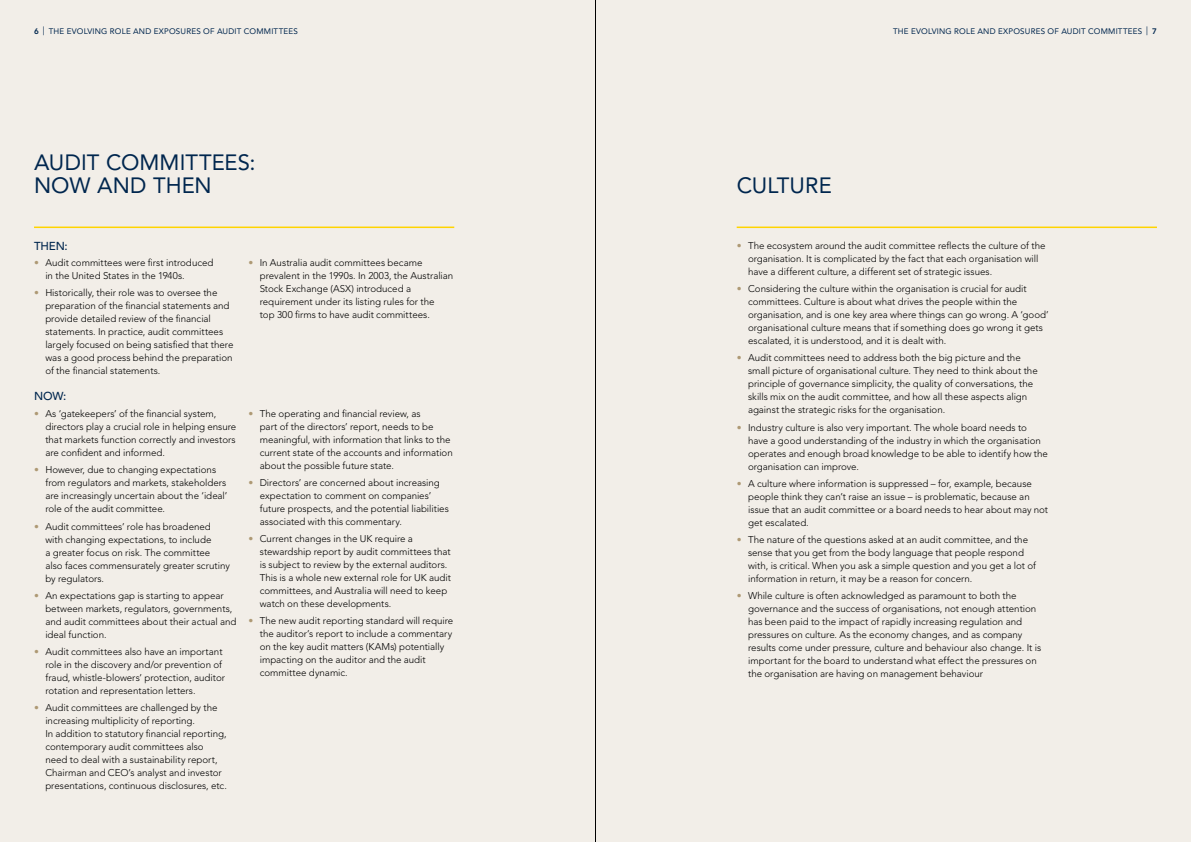
<style>
.page{position:relative;width:1191px;height:842px;background:#fff}
.page>*{position:absolute;margin:0;border:0;box-sizing:border-box;transform-origin:0 0}
.t1{font:22px "Avenir LT Std";letter-spacing:.005em;color:#00264e}
.t2{font:500 11.5px "Avenir LT Std";letter-spacing:-.015em;color:#00264e}
.t3{font:300 9.8px/13px "Avenir LT Std";color:#000}
.t4{font:8px "Avenir LT Std";letter-spacing:.025em;color:#00264e}
.s1{font-weight:800}
.s2{font-size:8.8px}
.s3{color:#ae9974}
</style>
<div class="page">
<div style="left:0;top:0;width:595px;height:842px;background:#f2eee8"></div>
<div style="left:595px;top:0;width:596px;height:842px;background:#f2eee8"></div>
<hr style="left:34px;top:227px;width:420px;height:1px;background:#ffd400">
<hr style="left:736px;top:227px;width:421px;height:1px;background:#ffd400">
<hr style="left:595px;top:0;width:1px;height:842px;background:#000">
<p class="t4" style="left:34px;top:27px;width:265px"><span class="s1">6</span> <span class="s2">|</span> THE EVOLVING ROLE AND EXPOSURES OF AUDIT COMMITTEES</p>
<p class="t4" style="left:893px;top:27px;width:265px">THE EVOLVING ROLE AND EXPOSURES OF AUDIT COMMITTEES <span class="s2">|</span> <span class="s1">7</span></p>
<h1 class="t1" style="left:34px;top:150px;width:14px">AUDI</h1>
<h1 class="t1" style="left:87px;top:150px;width:36px">T COMMI</h1>
<h1 class="t1" style="left:185px;top:150px;width:72px">TTEES:</h1>
<h1 class="t1" style="left:34px;top:173px;width:81px">NO W AND</h1>
<h1 class="t1" style="left:153px;top:173px;width:28px">THEN</h1>
<h1 class="t1" style="left:736px;top:173px;width:67px">CULTURE</h1>
<p class="t2" style="left:34px;top:239px;width:35px">THEN:</p>
<p class="t3" style="left:45px;top:256px;width:170px;text-indent:-11px"><span class="s3">•</span> Audit committees were first introduced in the United States in the 1940s.</p>
<p class="t3" style="left:45px;top:286px;width:190px;text-indent:-11px"><span class="s3">•</span> Historically, their role was to oversee the preparation of the financial statements and provide detailed review of the financial statements. In practice, audit committees largely focused on being satisfied that there was a good process behind the preparation of the financial statements.</p>
<p class="t2" style="left:34px;top:389px;width:34px">NOW:</p>
<p class="t3" style="left:45px;top:407px;width:192px;text-indent:-11px"><span class="s3">•</span> As ‘gatekeepers’ of the financial system, directors play a crucial role in helping ensure that markets function correctly and investors are confident and informed.</p>
<p class="t3" style="left:45px;top:464px;width:184px;text-indent:-11px"><span class="s3">•</span> However, due to changing expectations from regulators and markets, stakeholders are increasingly uncertain about the ‘ideal’ role of the audit committee.</p>
<p class="t3" style="left:45px;top:520px;width:186px;text-indent:-11px"><span class="s3">•</span> Audit committees’ role has broadened with changing expectations, to include<br>a greater focus on risk. The committee also faces commensurately greater scrutiny by regulators.</p>
<p class="t3" style="left:45px;top:589px;width:192px;text-indent:-11px"><span class="s3">•</span> An expectations gap is starting to appear between markets, regulators, governments, and audit committees about their actual and ideal function.</p>
<p class="t3" style="left:45px;top:645px;width:181px;text-indent:-11px"><span class="s3">•</span> Audit committees also have an important role in the discovery and/or prevention of fraud, whistle-blowers’ protection, auditor rotation and representation letters.</p>
<p class="t3" style="left:45px;top:701px;width:183px;text-indent:-11px"><span class="s3">•</span> Audit committees are challenged by the increasing multiplicity of reporting.<br>In addition to statutory financial reporting, contemporary audit committees also need to deal with a sustainability report, Chairman and CEO’s analyst and investor presentations, continuous disclosures, etc.</p>
<p class="t3" style="left:260px;top:256px;width:195px;text-indent:-11px"><span class="s3">•</span> In Australia audit committees became prevalent in the 1990s. In 2003, the Australian Stock Exchange (ASX) introduced a requirement under its listing rules for the<br>top 300 firms to have audit committees.</p>
<p class="t3" style="left:260px;top:407px;width:194px;text-indent:-11px"><span class="s3">•</span> The operating and financial review, as<br>part of the directors’ report, needs to be meaningful, with information that links to the current state of the accounts and information about the possible future state.</p>
<p class="t3" style="left:260px;top:476px;width:191px;text-indent:-11px"><span class="s3">•</span> Directors’ are concerned about increasing expectation to comment on companies’ future prospects, and the potential liabilities associated with this commentary.</p>
<p class="t3" style="left:260px;top:532px;width:193px;text-indent:-11px"><span class="s3">•</span> Current changes in the UK require a stewardship report by audit committees that is subject to review by the external auditors.<br>This is a whole new external role for UK audit committees, and Australia will need to keep watch on these developments.</p>
<p class="t3" style="left:260px;top:615px;width:195px;text-indent:-11px"><span class="s3">•</span> The new audit reporting standard will require the auditor’s report to include a commentary on the key audit matters (KAMs) potentially impacting on the auditor and the audit committee dynamic.</p>
<p class="t3" style="left:748px;top:239px;width:299px;text-indent:-11px"><span class="s3">•</span> The ecosystem around the audit committee reflects the culture of the organisation. It is complicated by the fact that each organisation will have a different culture, a different set of strategic issues.</p>
<p class="t3" style="left:748px;top:282px;width:302px;text-indent:-11px"><span class="s3">•</span> Considering the culture within the organisation is crucial for audit committees. Culture is about what drives the people within the organisation, and is one key area where things can go wrong. A ‘good’ organisational culture means that if something does go wrong it gets escalated, it is understood, and it is dealt with.</p>
<p class="t3" style="left:748px;top:351px;width:291px;text-indent:-11px"><span class="s3">•</span> Audit committees need to address both the big picture and the small picture of organisational culture. They need to think about the principle of governance simplicity, the quality of conversations, the skills mix on the audit committee, and how all these aspects align against the strategic risks for the organisation.</p>
<p class="t3" style="left:748px;top:421px;width:301px;text-indent:-11px"><span class="s3">•</span> Industry culture is also very important. The whole board needs to have a good understanding of the industry in which the organisation operates and enough broad knowledge to be able to identify how the organisation can improve.</p>
<p class="t3" style="left:748px;top:477px;width:302px;text-indent:-11px"><span class="s3">•</span> A culture where information is suppressed – for, example, because people think they can’t raise an issue – is problematic, because an issue that an audit committee or a board needs to hear about may not get escalated.</p>
<p class="t3" style="left:748px;top:533px;width:289px;text-indent:-11px"><span class="s3">•</span> The nature of the questions asked at an audit committee, and the sense that you get from the body language that people respond with, is critical. When you ask a simple question and you get a lot of information in return, it may be a reason for concern.</p>
<p class="t3" style="left:748px;top:589px;width:295px;text-indent:-11px"><span class="s3">•</span> While culture is often acknowledged as paramount to both the governance and the success of organisations, not enough attention has been paid to the impact of rapidly increasing regulation and pressures on culture. As the economy changes, and as company results come under pressure, culture and behaviour also change. It is important for the board to understand what effect the pressures on the organisation are having on management behaviour</p>
</div>
